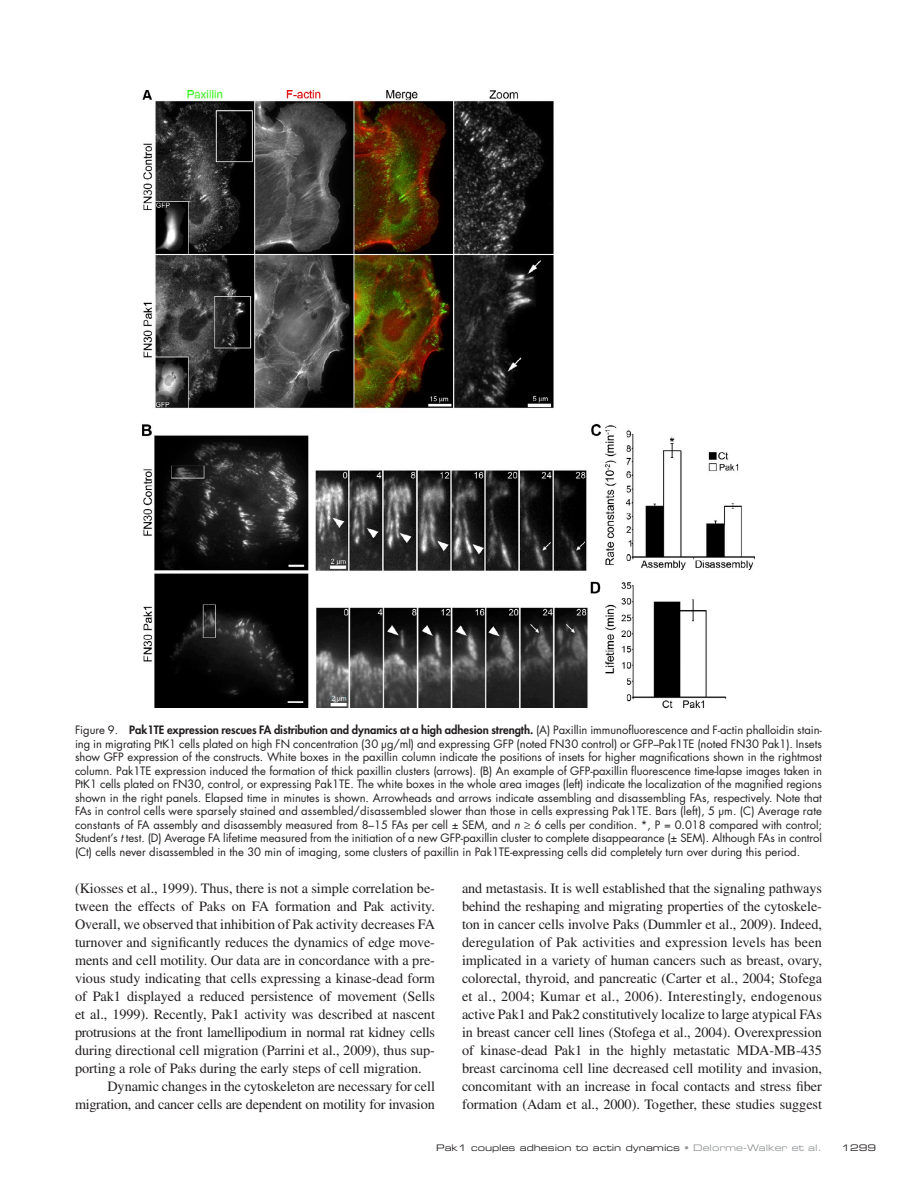
<style>
.page{position:relative;width:918px;height:1188px;background:#fff}
.page>*{position:absolute;margin:0;border:0;box-sizing:border-box;transform-origin:0 0}
.t1{font:14.25px/18px "Times LT Std";letter-spacing:-.005em;color:#231f20;text-align:justify}
.t2{font:11.25px/13.5px "Futura Std";letter-spacing:-.005em;color:#231f20;text-align:justify}
.t3{font:9px "Eurostile LT Std Ex 2";color:#231f20}
.s1{font-weight:800}
.s2{font-style:italic}
.s3{color:#949698}
</style>
<div class="page">
<img style="left:142px;top:90px;width:613px;height:617px">
<p class="t2" style="left:75px;top:724px;width:749px">Figure 9. <span class="s1">Pak1TE expression rescues FA distribution and dynamics at a high adhesion strength.</span> (A) Paxillin immunofluorescence and F-actin phalloidin stain&shy;ing in migrating PtK1 cells plated on high FN concentration (30 µg/ml) and expressing GFP (noted FN30 control) or GFP–Pak1TE (noted FN30 Pak1). Insets show GFP expression of the constructs. White boxes in the paxillin column indicate the positions of insets for higher magnifications shown in the rightmost column. Pak1TE expression induced the formation of thick paxillin clusters (arrows). (B) An example of GFP-paxillin fluorescence time-lapse images taken in PtK1 cells plated on FN30, control, or expressing Pak1TE. The white boxes in the whole area images (left) indicate the localization of the magnified regions shown in the right panels. Elapsed time in minutes is shown. Arrowheads and arrows indicate assembling and disassembling FAs, respectively. Note that FAs in control cells were sparsely stained and assembled/disassembled slower than those in cells expressing Pak1TE. Bars (left), 5 µm. (C) Average rate constants of FA assembly and disassembly measured from 8–15 FAs per cell ± SEM, and <span class="s2">n</span> ≥ 6 cells per condition. *, P = 0.018 compared with control; Student’s <span class="s2">t</span> test. (D) Average FA lifetime measured from the initiation of a new GFP-paxillin cluster to complete disappearance (± SEM). Although FAs in control (Ct) cells never disassembled in the 30 min of imaging, some clusters of paxillin in Pak1TE-expressing cells did completely turn over during this period.</p>
<p class="t1" style="left:75px;top:879px;width:362px">(Kiosses et al., 1999). Thus, there is not a simple correlation be-</p>
<p class="t1" style="left:75px;top:897px;width:361px">tween the effects of Paks on FA formation and Pak activity.</p>
<p class="t1" style="left:75px;top:915px;width:362px">Overall, we observed that inhibition of Pak activity decreases FA</p>
<p class="t1" style="left:75px;top:933px;width:362px">turnover and significantly reduces the dynamics of edge move-</p>
<p class="t1" style="left:75px;top:951px;width:362px">ments and cell motility. Our data are in concordance with a pre-</p>
<p class="t1" style="left:75px;top:969px;width:361px">vious study indicating that cells expressing a kinase-dead form</p>
<p class="t1" style="left:75px;top:987px;width:362px">of Pak1 displayed a reduced persistence of movement (Sells</p>
<p class="t1" style="left:75px;top:1005px;width:361px">et al., 1999). Recently, Pak1 activity was described at nascent</p>
<p class="t1" style="left:75px;top:1023px;width:361px">protrusions at the front lamellipodium in normal rat kidney cells</p>
<p class="t1" style="left:75px;top:1041px;width:362px">during directional cell migration (Parrini et al., 2009), thus sup-</p>
<p class="t1" style="left:75px;top:1059px;width:348px">porting a role of Paks during the early steps of cell migration.</p>
<p class="t1" style="left:107px;top:1077px;width:329px">Dynamic changes in the cytoskeleton are necessary for cell</p>
<p class="t1" style="left:75px;top:1095px;width:361px">migration, and cancer cells are dependent on motility for invasion</p>
<p class="t1" style="left:462px;top:879px;width:362px">and metastasis. It is well established that the signaling pathways behind the reshaping and migrating properties of the cytoskele&shy;ton in cancer cells involve Paks (Dummler et al., 2009). Indeed, deregulation of Pak activities and expression levels has been implicated in a variety of human cancers such as breast, ovary, colorectal, thyroid, and pancreatic (Carter et al., 2004; Stofega et al., 2004; Kumar et al., 2006). Interestingly, endogenous active Pak1 and Pak2 constitutively localize to large atypical FAs in breast cancer cell lines (Stofega et al., 2004). Overexpression of kinase-dead Pak1 in the highly metastatic MDA-MB-435 breast carcinoma cell line decreased cell motility and invasion, concomitant with an increase in focal contacts and stress fiber formation (Adam et al., 2000). Together, these studies suggest</p>
<p class="t3" style="left:436px;top:1142px;width:387px">Pak1 couples adhesion to actin dynamics <span class="s3">• Delorme-Walker et al.</span></p>
<p class="t3" style="left:842px;top:1142px;width:36px">1299</p>
</div>
